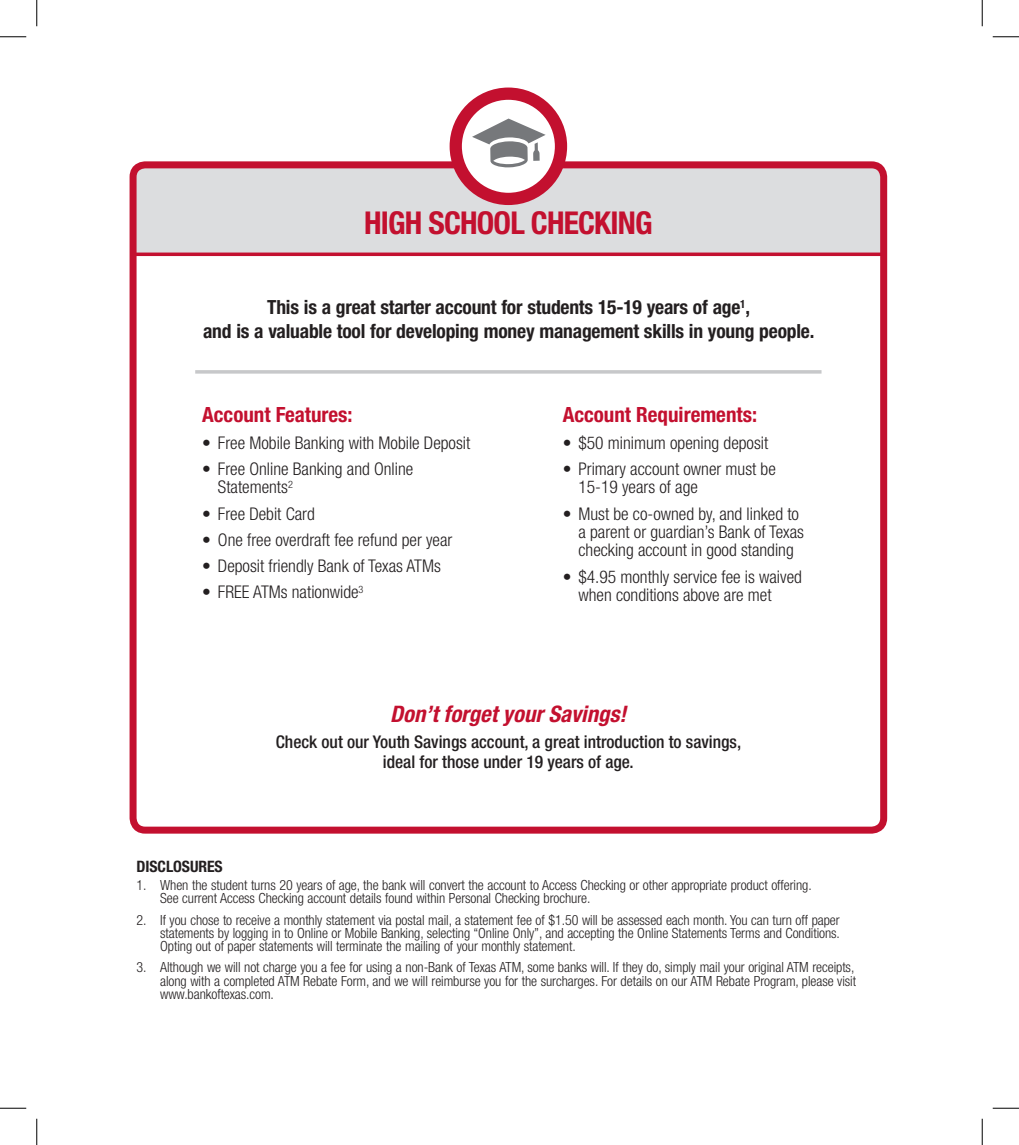
<style>
.page{position:relative;width:1019px;height:1145px;background:#fff}
.page>*{position:absolute;margin:0;border:0;box-sizing:border-box;transform-origin:0 0}
.Matrix_-_Header_Colo{font:700 condensed 31.5px "Helvetica Neue LT Std";letter-spacing:-.025em;color:#c3102f}
.Copy_Bullets{font:italic 700 condensed 22.75px "Helvetica Neue LT Std";color:#c3102f}
.Copy_Bullets-2{font:700 condensed 21px "Helvetica Neue LT Std";color:#c3102f}
.Matrix_-_Bld_Black{font:700 condensed 19.6px "Helvetica Neue LT Std";letter-spacing:-.01em;color:#231f20}
.t1{font:300 condensed 17.5px/18.4px "Helvetica Neue LT Std";color:#231f20}
.Copy_Bullets-3{font:500 condensed 17.5px/19.2px "Helvetica Neue LT Std";color:#231f20;text-align:center}
.Disclosure_Panel_-_M{font:700 condensed 15.75px "Helvetica Neue LT Std";letter-spacing:-.005em;color:#231f20}
.t2{font:300 condensed 14px/13.3px "Helvetica Neue LT Std";letter-spacing:-.005em;color:#231f20}
</style>
<div class="page">
<div style="left:137px;top:169px;width:742px;height:83px;background:#dcdddf"></div>
<div style="left:129px;top:161px;width:758px;height:672px;border:7px solid #c3102f;border-radius:12px"></div>
<svg style="left:134px;top:252px;width:748px;height:4px;fill:#c3102f"></svg>
<hr style="left:195px;top:370px;width:626px;height:3px;background:#c7c8ca">
<svg style="left:456px;top:94px;width:105px;height:105px"></svg>
<div style="left:449px;top:88px;width:118px;height:117px;border:12px solid #c3102f;border-radius:50%"></div>
<svg style="left:472px;top:119px;width:73px;height:49px"></svg>
<svg style="left:0;top:36px;width:26px;height:1px"></svg>
<svg style="left:992px;top:36px;width:26px;height:1px"></svg>
<svg style="left:0;top:1107px;width:26px;height:1px"></svg>
<svg style="left:992px;top:1107px;width:26px;height:1px"></svg>
<svg style="left:36px;top:0;width:1px;height:26px"></svg>
<svg style="left:36px;top:1118px;width:1px;height:26px"></svg>
<svg style="left:981px;top:0;width:1px;height:26px"></svg>
<svg style="left:981px;top:1118px;width:1px;height:26px"></svg>
<p class="Matrix_-_Header_Colo" style="left:364px;top:204px;width:290px">HIGH SCHOOL CHECKING</p>
<p class="Matrix_-_Bld_Black" style="left:267px;top:295px;width:484px">This is a great starter account for students 15-19 years of age<sup>1</sup>,</p>
<p class="Matrix_-_Bld_Black" style="left:203px;top:319px;width:613px">and is a valuable tool for developing money management skills in young people.</p>
<p class="Copy_Bullets-2" style="left:202px;top:402px;width:152px">Account Features:</p>
<p class="t1" style="left:202px;top:433px;width:269px">• Free Mobile Banking with Mobile Deposit</p>
<p class="t1" style="left:218px;top:459px;width:197px;text-indent:-16px">• Free Online Banking and Online<br>Statements<sup>2</sup></p>
<p class="t1" style="left:202px;top:504px;width:114px">• Free Debit Card</p>
<p class="t1" style="left:202px;top:530px;width:251px">• One free overdraft fee refund per year</p>
<p class="t1" style="left:202px;top:556px;width:240px">• Deposit friendly Bank of Texas ATMs</p>
<p class="t1" style="left:202px;top:583px;width:163px">• FREE ATMs nationwide<sup>3</sup></p>
<p class="Copy_Bullets-2" style="left:562px;top:402px;width:196px">Account Requirements:</p>
<p class="t1" style="left:562px;top:433px;width:207px">• $50 minimum opening deposit</p>
<p class="t1" style="left:578px;top:459px;width:199px;text-indent:-16px">• Primary account owner must be<br>15-19 years of age</p>
<p class="t1" style="left:578px;top:504px;width:227px;text-indent:-16px">• Must be co-owned by, and linked to a parent or guardian’s Bank of Texas checking account in good standing</p>
<p class="t1" style="left:578px;top:567px;width:225px;text-indent:-16px">• $4.95 monthly service fee is waived when conditions above are met</p>
<p class="Copy_Bullets" style="left:390px;top:700px;width:238px">Don’t forget your Savings!</p>
<p class="Copy_Bullets-3" style="left:276px;top:732px;width:467px">Check out our Youth Savings account, a great introduction to savings, ideal for those under 19 years of age.</p>
<p class="Disclosure_Panel_-_M" style="left:136px;top:857px;width:88px">DISCLOSURES</p>
<p class="t2" style="left:160px;top:878px;width:653px;text-indent:-24px">1. When the student turns 20 years of age, the bank will convert the account to Access Checking or other appropriate product offering.<br>See current Access Checking account details found within Personal Checking brochure.</p>
<p class="t2" style="left:160px;top:912px;width:681px;text-align:justify;text-indent:-24px">2. If you chose to receive a monthly statement via postal mail, a statement fee of $1.50 will be assessed each month. You can turn off paper statements by logging in to Online or Mobile Banking, selecting “Online Only”, and accepting the Online Statements Terms and Conditions.<br>Opting out of paper statements will terminate the mailing of your monthly statement.</p>
<p class="t2" style="left:160px;top:960px;width:697px;text-indent:-24px">3. Although we will not charge you a fee for using a non-Bank of Texas ATM, some banks will. If they do, simply mail your original ATM receipts, along with a completed ATM Rebate Form, and we will reimburse you for the surcharges. For details on our ATM Rebate Program, please visit www.bankoftexas.com.</p>
</div>
